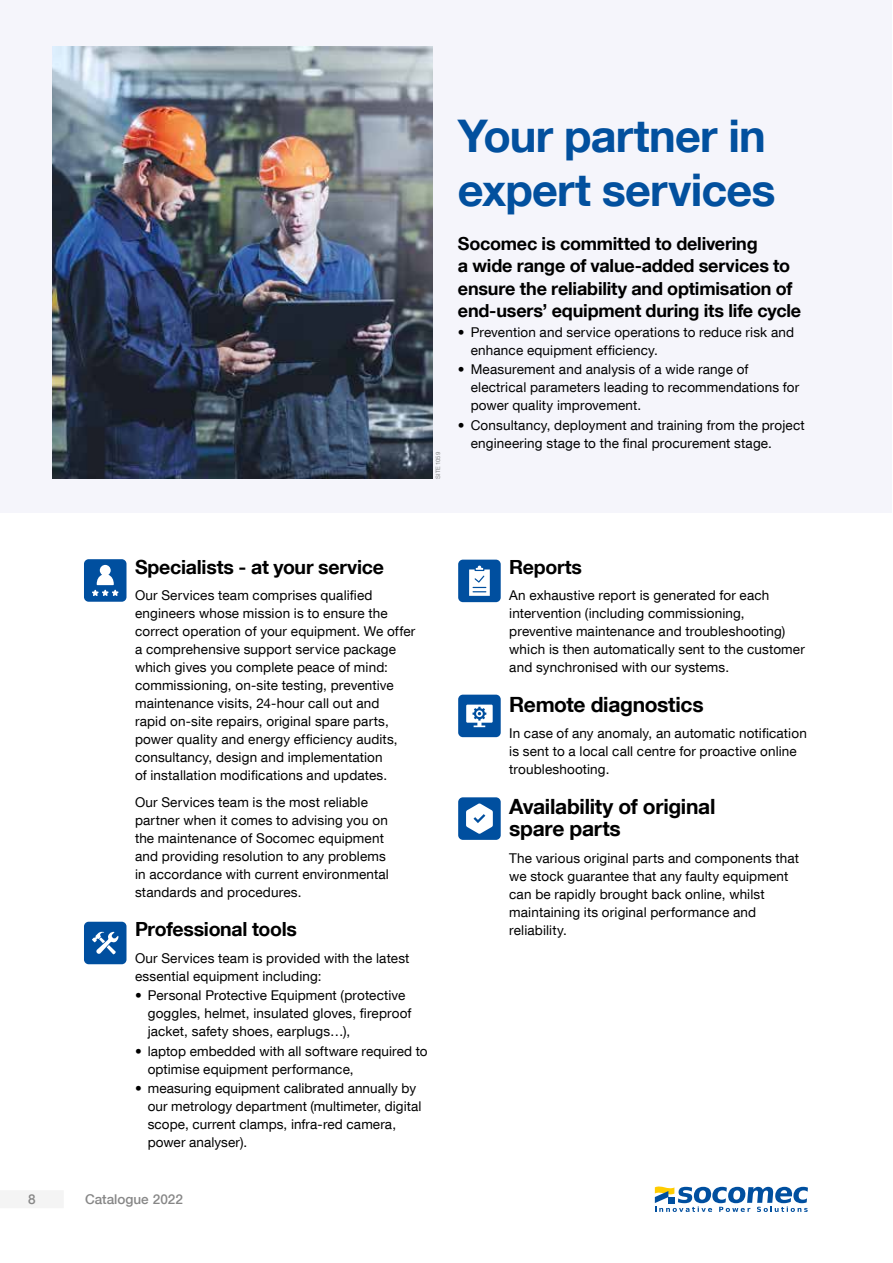
<style>
.page{position:relative;width:893px;height:1263px;background:#fff}
.page>*{position:absolute;margin:0;border:0;box-sizing:border-box;transform-origin:0 0}
.t1{font:700 45px/54px "Helvetica Neue LT Com";letter-spacing:-.015em;color:#02509e}
.t2{font:700 21px/22.5px "Helvetica Neue LT Com";letter-spacing:-.015em;color:#000}
.t3{font:700 19.5px "Helvetica Neue LT Com";letter-spacing:-.015em;color:#000}
.t4{font:700 18px/22.5px "Helvetica Neue LT Com";letter-spacing:-.015em;color:#000}
.t5{font:13.5px/18px "Helvetica Neue LT Com";letter-spacing:.01em;color:#000}
.t6{font:500 13.5px "Helvetica Neue LT Com";color:#878787}
.t7{font:6px "Helvetica Neue LT Com";letter-spacing:-.01em;color:#898b8b}
</style>
<div class="page">
<div style="left:0;top:1190px;width:64px;height:18px;background:#f4f4f4"></div>
<svg style="left:655px;top:1186px;width:153px;height:26px"></svg>
<div style="left:0;top:0;width:892px;height:513px;background:#f5f5fb"></div>
<img style="left:53px;top:47px;width:380px;height:432px">
<div style="left:84px;top:559px;width:42px;height:43px;background:#004f9f;border-radius:5px"></div>
<svg style="left:92px;top:565px;width:27px;height:31px"></svg>
<div style="left:84px;top:922px;width:42px;height:42px;background:#004f9f;border-radius:5px"></div>
<svg style="left:92px;top:931px;width:27px;height:24px"></svg>
<div style="left:458px;top:560px;width:43px;height:42px;background:#004f9f;border-radius:5px"></div>
<svg style="left:469px;top:566px;width:21px;height:30px"></svg>
<div style="left:458px;top:695px;width:43px;height:42px;background:#004f9f;border-radius:5px"></div>
<svg style="left:466px;top:705px;width:27px;height:22px"></svg>
<div style="left:458px;top:797px;width:43px;height:43px;background:#004f9f;border-radius:5px"></div>
<svg style="left:466px;top:803px;width:27px;height:31px"></svg>
<p class="t7" style="left:434px;top:479px;width:28px;rotate:-90deg">SITE 1059</p>
<h1 class="t1" style="left:458px;top:107px;width:319px">Your partner in expert services</h1>
<h3 class="t4" style="left:458px;top:231px;width:345px">Socomec is committed to delivering<br>a wide range of value-added services to ensure the reliability and optimisation of end-users’ equipment during its life cycle</h3>
<p class="t5" style="left:471px;top:322px;width:325px;text-indent:-13px">• Prevention and service operations to reduce risk and enhance equipment efficiency.</p>
<p class="t5" style="left:471px;top:360px;width:330px;text-indent:-13px">• Measurement and analysis of a wide range of electrical parameters leading to recommendations for power quality improvement.</p>
<p class="t5" style="left:471px;top:415px;width:335px;text-indent:-13px">• Consultancy, deployment and training from the project engineering stage to the final procurement stage.</p>
<h3 class="t3" style="left:135px;top:554px;width:251px">Specialists - at your service</h3>
<p class="t5" style="left:135px;top:586px;width:282px">Our Services team comprises qualified engineers whose mission is to ensure the correct operation of your equipment. We offer a comprehensive support service package which gives you complete peace of mind: commissioning, on-site testing, preventive maintenance visits, 24-hour call out and<br>rapid on-site repairs, original spare parts, power quality and energy efficiency audits, consultancy, design and implementation<br>of installation modifications and updates.</p>
<p class="t5" style="left:135px;top:792px;width:255px">Our Services team is the most reliable partner when it comes to advising you on the maintenance of Socomec equipment and providing resolution to any problems in accordance with current environmental standards and procedures.</p>
<h3 class="t3" style="left:135px;top:917px;width:164px">Professional tools</h3>
<p class="t5" style="left:135px;top:948px;width:276px">Our Services team is provided with the latest essential equipment including:</p>
<p class="t5" style="left:148px;top:986px;width:265px;text-indent:-13px">• Personal Protective Equipment (protective goggles, helmet, insulated gloves, fireproof jacket, safety shoes, earplugs…),</p>
<p class="t5" style="left:148px;top:1041px;width:281px;text-indent:-13px">• laptop embedded with all software required to optimise equipment performance,</p>
<p class="t5" style="left:148px;top:1079px;width:275px;text-indent:-13px">• measuring equipment calibrated annually by our metrology department (multimeter, digital scope, current clamps, infra-red camera, power analyser).</p>
<p class="t6" style="left:28px;top:1191px;width:9px">8</p>
<p class="t6" style="left:85px;top:1191px;width:99px">Catalogue 2022</p>
<h3 class="t3" style="left:509px;top:554px;width:74px">Reports</h3>
<p class="t5" style="left:509px;top:586px;width:297px">An exhaustive report is generated for each intervention (including commissioning, preventive maintenance and troubleshooting) which is then automatically sent to the customer and synchronised with our systems.</p>
<h2 class="t2" style="left:509px;top:692px;width:196px">Remote diagnostics</h2>
<p class="t5" style="left:509px;top:724px;width:299px">In case of any anomaly, an automatic notification is sent to a local call centre for proactive online troubleshooting.</p>
<h2 class="t2" style="left:509px;top:794px;width:208px">Availability of original spare parts</h2>
<p class="t5" style="left:509px;top:848px;width:291px">The various original parts and components that we stock guarantee that any faulty equipment can be rapidly brought back online, whilst maintaining its original performance and reliability.</p>
</div>
